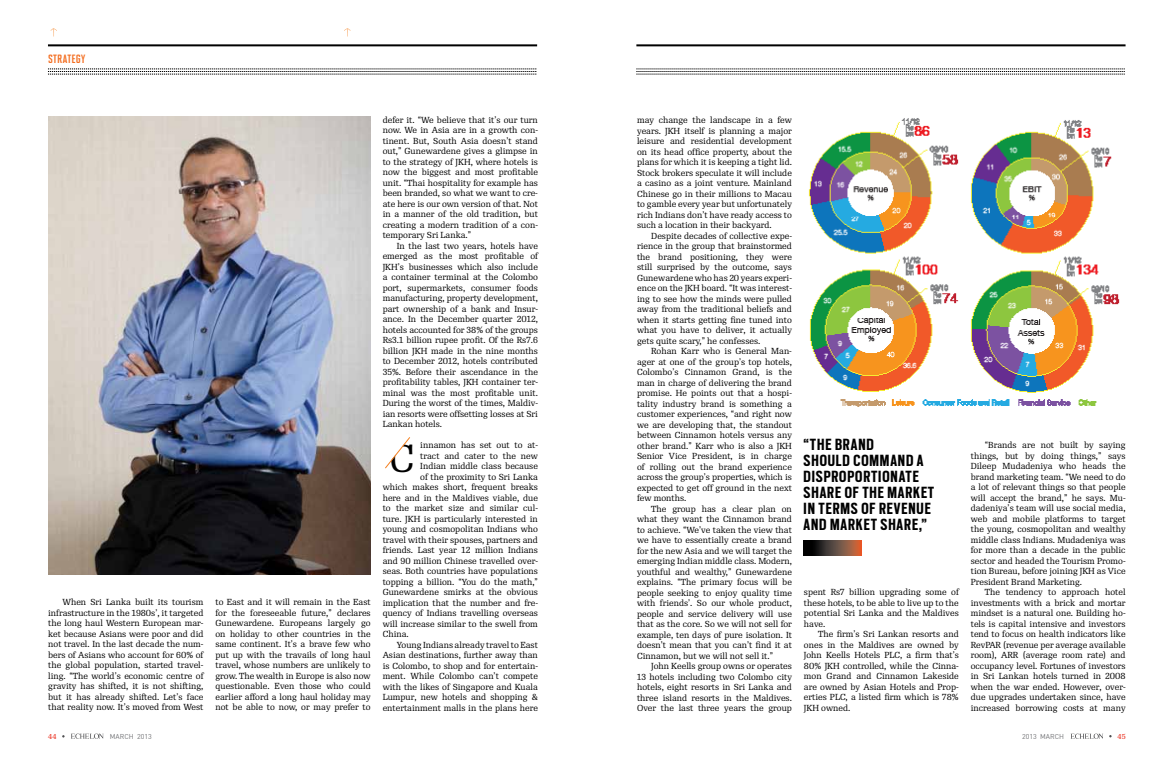
<style>
.page{position:relative;width:1174px;height:760px;background:#fff}
.page>*{position:absolute;margin:0;border:0;box-sizing:border-box;transform-origin:0 0}
.t1{font:37.7px "Re Public";color:#000}
.t2{font:700 18px/16px "Scout Cond";letter-spacing:.05em;color:#000}
.t3{font:700 12px "Solano Gothic MVB Pro";letter-spacing:.02em;color:#f36e21}
.t4{font:8.5px/10.5px "Re Public";color:#000;text-align:justify}
.t5{font:7px "DIN";color:#717275}
.t6{font:6.9px "Re Public Text";color:#ec4132}
</style>
<div class="page">
<svg style="left:71px;top:733px;width:33px;height:5px"></svg>
<svg style="left:1070px;top:733px;width:33px;height:6px"></svg>
<svg style="left:636px;top:69px;width:489px;height:6px"></svg>
<hr style="left:636px;top:44px;width:489px;height:2px;background:#000">
<svg style="left:51px;top:28px;width:6px;height:9px"></svg>
<svg style="left:344px;top:28px;width:7px;height:9px"></svg>
<svg style="left:48px;top:69px;width:488px;height:6px"></svg>
<hr style="left:48px;top:44px;width:489px;height:2px;background:#000">
<img style="left:808px;top:118px;width:312px;height:289px">
<img style="left:48px;top:116px;width:323px;height:459px">
<svg style="left:385px;top:437px;width:25px;height:32px"></svg>
<svg style="left:803px;top:540px;width:58px;height:15px"></svg>
<h3 class="t3" style="left:48px;top:52px;width:39px">STRATEGY</h3>
<p class="t4" style="left:48px;top:597px;width:157px;text-indent:14px">When Sri Lanka built its tourism infrastructure in the 1980s’, it targeted the long haul Western European mar&shy;ket because Asians were poor and did not travel. In the last decade the num&shy;bers of Asians who account for 60% of the global population, started travel&shy;ling. “The world’s economic centre of gravity has shifted, it is not shifting, but it has already shifted. Let’s face that reality now. It’s moved from West</p>
<p class="t4" style="left:215px;top:597px;width:157px">to East and it will remain in the East for the foreseeable future,” declares Gunewardene. Europeans largely go on holiday to other countries in the same continent. It’s a brave few who put up with the travails of long haul travel, whose numbers are unlikely to grow. The wealth in Europe is also now questionable. Even those who could earlier afford a long haul holiday may not be able to now, or may prefer to</p>
<p class="t4" style="left:383px;top:114px;width:157px">defer it. “We believe that it’s our turn now. We in Asia are in a growth con&shy;tinent. But, South Asia doesn’t stand out,” Gunewardene gives a glimpse in to the strategy of JKH, where hotels is now the biggest and most profitable unit. “Thai hospitality for example has been branded, so what we want to cre&shy;ate here is our own version of that. Not in a manner of the old tradition, but creating a modern tradition of a con&shy;temporary Sri Lanka.”</p>
<p class="t4" style="left:383px;top:240px;width:157px;text-indent:14px">In the last two years, hotels have emerged as the most profitable of JKH’s businesses which also include a container terminal at the Colombo port, supermarkets, consumer foods manufacturing, property development, part ownership of a bank and Insur&shy;ance. In the December quarter 2012, hotels accounted for 38% of the groups Rs3.1 billion rupee profit. Of the Rs7.6 billion JKH made in the nine months to December 2012, hotels contributed 35%. Before their ascendance in the profitability tables, JKH container ter&shy;minal was the most profitable unit.<br>During the worst of the times, Maldiv&shy;ian resorts were offsetting losses at Sri Lankan hotels.</p>
<p class="t4" style="left:420px;top:440px;width:119px">innamon has set out to at-</p>
<p class="t4" style="left:420px;top:450px;width:119px">tract and cater to the new</p>
<p class="t4" style="left:420px;top:461px;width:119px">Indian middle class because</p>
<p class="t4" style="left:420px;top:471px;width:119px">of the proximity to Sri Lanka</p>
<p class="t4" style="left:383px;top:482px;width:157px">which makes short, frequent breaks</p>
<p class="t4" style="left:383px;top:492px;width:157px">here and in the Maldives viable, due</p>
<p class="t4" style="left:383px;top:503px;width:157px">to the market size and similar cul-</p>
<p class="t4" style="left:383px;top:513px;width:157px">ture. JKH is particularly interested in</p>
<p class="t4" style="left:383px;top:524px;width:157px">young and cosmopolitan Indians who</p>
<p class="t4" style="left:383px;top:534px;width:157px">travel with their spouses, partners and</p>
<p class="t4" style="left:383px;top:545px;width:157px">friends. Last year 12 million Indians</p>
<p class="t4" style="left:383px;top:555px;width:157px">and 90 million Chinese travelled over-</p>
<p class="t4" style="left:383px;top:566px;width:157px">seas. Both countries have populations</p>
<p class="t4" style="left:383px;top:576px;width:157px">topping a billion. “You do the math,”</p>
<p class="t4" style="left:383px;top:587px;width:157px">Gunewardene smirks at the obvious</p>
<p class="t4" style="left:383px;top:597px;width:157px">implication that the number and fre-</p>
<p class="t4" style="left:383px;top:608px;width:157px">quency of Indians travelling overseas</p>
<p class="t4" style="left:383px;top:618px;width:157px">will increase similar to the swell from</p>
<p class="t4" style="left:383px;top:629px;width:28px">China.</p>
<p class="t4" style="left:397px;top:639px;width:143px">Young Indians already travel to East</p>
<p class="t4" style="left:383px;top:650px;width:157px">Asian destinations, further away than</p>
<p class="t4" style="left:383px;top:660px;width:157px">is Colombo, to shop and for entertain-</p>
<p class="t4" style="left:383px;top:671px;width:157px">ment. While Colombo can’t compete</p>
<p class="t4" style="left:383px;top:681px;width:157px">with the likes of Singapore and Kuala</p>
<p class="t4" style="left:383px;top:692px;width:157px">Lumpur, new hotels and shopping &amp;</p>
<p class="t4" style="left:383px;top:702px;width:157px">entertainment malls in the plans here</p>
<h1 class="t1" style="left:389px;top:437px;width:27px">C</h1>
<p class="t4" style="left:637px;top:115px;width:156px">may change the landscape in a few years. JKH itself is planning a major leisure and residential development on its head office property, about the plans for which it is keeping a tight lid.<br>Stock brokers speculate it will include a casino as a joint venture. Mainland Chinese go in their millions to Macau to gamble every year but unfortunately rich Indians don’t have ready access to such a location in their backyard.</p>
<p class="t4" style="left:637px;top:230px;width:156px;text-indent:14px">Despite decades of collective expe&shy;rience in the group that brainstormed the brand positioning, they were still surprised by the outcome, says Gunewardene who has 20 years experi&shy;ence on the JKH board. “It was interest&shy;ing to see how the minds were pulled away from the traditional beliefs and when it starts getting fine tuned into what you have to deliver, it actually gets quite scary,” he confesses.</p>
<p class="t4" style="left:637px;top:346px;width:156px;text-indent:14px">Rohan Karr who is General Man&shy;ager at one of the group’s top hotels, Colombo’s Cinnamon Grand, is the man in charge of delivering the brand promise. He points out that a hospi&shy;tality industry brand is something a customer experiences, “and right now we are developing that, the standout between Cinnamon hotels versus any other brand.” Karr who is also a JKH Senior Vice President, is in charge of rolling out the brand experience across the group’s properties, which is expected to get off ground in the next few months.</p>
<p class="t4" style="left:637px;top:503px;width:156px;text-indent:14px">The group has a clear plan on what they want the Cinnamon brand to achieve. “We’ve taken the view that we have to essentially create a brand for the new Asia and we will target the emerging Indian middle class. Modern, youthful and wealthy,” Gunewardene explains. “The primary focus will be people seeking to enjoy quality time with friends’. So our whole product, people and service delivery will use that as the core. So we will not sell for example, ten days of pure isolation. It doesn’t mean that you can’t find it at Cinnamon, but we will not sell it.”</p>
<p class="t4" style="left:637px;top:661px;width:156px;text-indent:14px">John Keells group owns or operates 13 hotels including two Colombo city hotels, eight resorts in Sri Lanka and three island resorts in the Maldives.<br>Over the last three years the group</p>
<h2 class="t2" style="left:803px;top:435px;width:132px">“THE BRAND<br>SHOULD COMMAND A<br>DISPROPORTIONATE<br>SHARE OF THE MARKET<br>IN TERMS OF REVENUE<br>AND MARKET SHARE,”</h2>
<p class="t4" style="left:804px;top:587px;width:156px">spent Rs7 billion upgrading some of these hotels, to be able to live up to the potential Sri Lanka and the Maldives have.</p>
<p class="t4" style="left:804px;top:629px;width:156px;text-indent:14px">The firm’s Sri Lankan resorts and ones in the Maldives are owned by John Keells Hotels PLC, a firm that’s 80% JKH controlled, while the Cinna&shy;mon Grand and Cinnamon Lakeside are owned by Asian Hotels and Prop&shy;erties PLC, a listed firm which is 78% JKH owned.</p>
<p class="t4" style="left:970px;top:440px;width:156px;text-indent:14px">“Brands are not built by saying things, but by doing things,” says Dileep Mudadeniya who heads the brand marketing team. “We need to do a lot of relevant things so that people will accept the brand,” he says. Mu&shy;dadeniya’s team will use social media, web and mobile platforms to target the young, cosmopolitan and wealthy middle class Indians. Mudadeniya was for more than a decade in the public sector and headed the Tourism Promo&shy;tion Bureau, before joining JKH as Vice President Brand Marketing.</p>
<p class="t4" style="left:970px;top:587px;width:156px;text-indent:14px">The tendency to approach hotel investments with a brick and mortar mindset is a natural one. Building ho&shy;tels is capital intensive and investors tend to focus on health indicators like RevPAR (revenue per average available room), ARR (average room rate) and occupancy level. Fortunes of investors in Sri Lankan hotels turned in 2008 when the war ended. However, over&shy;due upgrades undertaken since, have increased borrowing costs at many</p>
<p class="t6" style="left:48px;top:732px;width:10px">44</p>
<p class="t5" style="left:110px;top:732px;width:44px">MARCH 2013</p>
<p class="t5" style="left:1022px;top:732px;width:44px">2013 MARCH</p>
<p class="t6" style="left:1117px;top:732px;width:10px">45</p>
</div>
